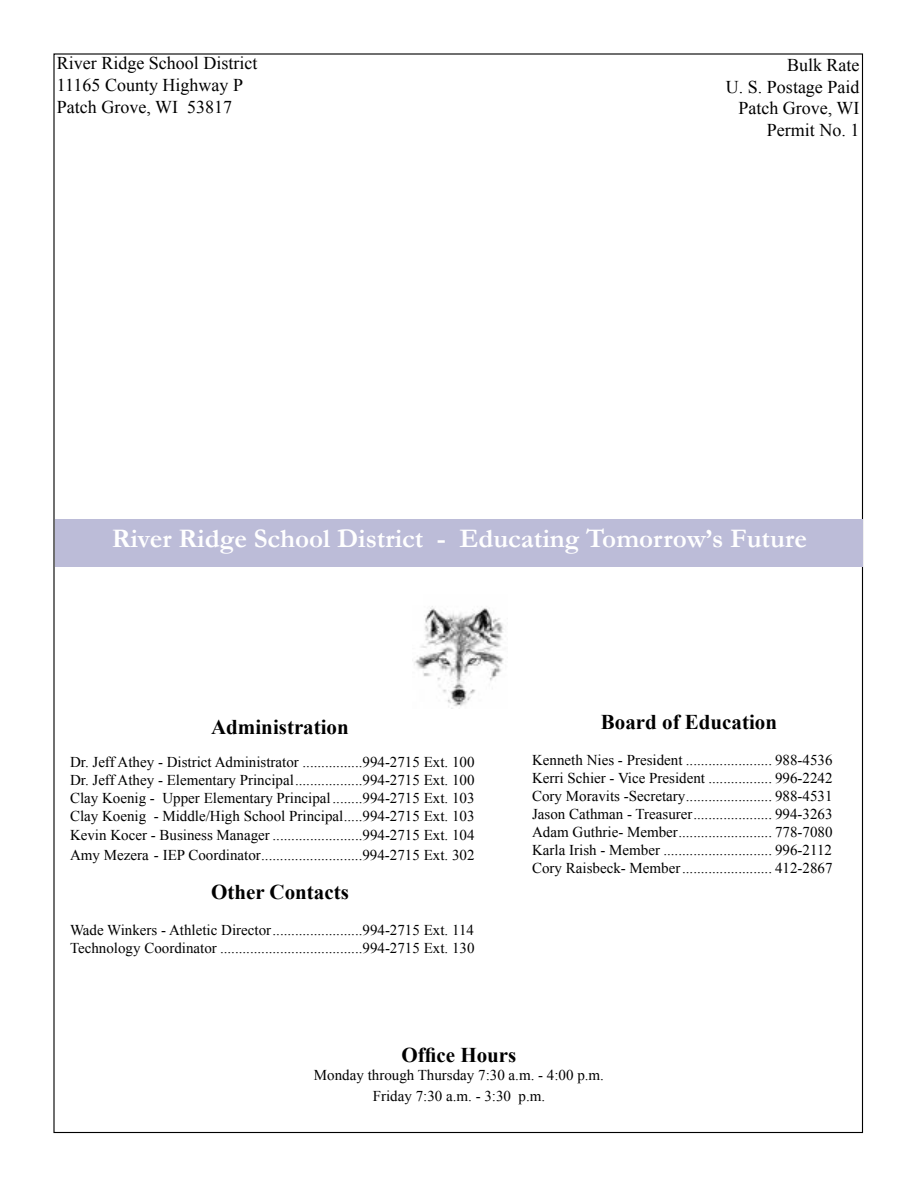
<style>
.page{position:relative;width:918px;height:1188px;background:#fff}
.page>*{position:absolute;margin:0;border:0;box-sizing:border-box;transform-origin:0 0}
.t1{font:700 27px "Garamond";color:#fff}
.t2{font:700 21px "Times New Roman";color:#000}
.t3{font:18px/21.6px "Times New Roman";color:#000;text-align:right}
.t4{font:15px/18px "Times New Roman";color:#000;text-align:justify}
</style>
<div class="page">
<img style="left:414px;top:606px;width:90px;height:103px">
<div style="left:55px;top:520px;width:807px;height:47px;background:#bcbcd8"></div>
<p class="t3" style="left:57px;top:52px;width:202px;text-align:left">River Ridge School District<br>11165 County Highway P<br>Patch Grove, WI 53817</p>
<p class="t3" style="left:726px;top:54px;width:135px">Bulk Rate<br>U. S. Postage Paid<br>Patch Grove, WI<br>Permit No. 1</p>
<h1 class="t1" style="left:112px;top:520px;width:697px">River Ridge School District - Educating Tomorrow’s Future</h1>
<h2 class="t2" style="left:211px;top:712px;width:139px">Administration</h2>
<p class="t4" style="left:70px;top:752px;width:406px">Dr. Jeff Athey - District Administrator ................994-2715 Ext. 100<br>Dr. Jeff Athey - Elementary Principal..................994-2715 Ext. 100<br>Clay Koenig - Upper Elementary Principal........994-2715 Ext. 103<br>Clay Koenig - Middle/High School Principal.....994-2715 Ext. 103</p>
<p class="t4" style="left:70px;top:825px;width:406px;line-height:19.5px">Kevin Kocer - Business Manager ........................994-2715 Ext. 104<br>Amy Mezera - IEP Coordinator...........................994-2715 Ext. 302</p>
<h2 class="t2" style="left:211px;top:877px;width:139px">Other Contacts</h2>
<p class="t4" style="left:70px;top:920px;width:406px">Wade Winkers - Athletic Director........................994-2715 Ext. 114<br>Technology Coordinator ......................................994-2715 Ext. 130</p>
<h2 class="t2" style="left:601px;top:708px;width:178px">Board of Education</h2>
<p class="t4" style="left:532px;top:751px;width:302px">Kenneth Nies - President ....................... 988-4536<br>Kerri Schier - Vice President ................. 996-2242<br>Cory Moravits -Secretary....................... 988-4531<br>Jason Cathman - Treasurer..................... 994-3263<br>Adam Guthrie- Member......................... 778-7080<br>Karla Irish - Member ............................. 996-2112<br>Cory Raisbeck- Member........................ 412-2867</p>
<h2 class="t2" style="left:402px;top:1040px;width:116px">Office Hours</h2>
<p class="t4" style="left:314px;top:1064px;width:292px;line-height:21.6px;text-align:center">Monday through Thursday 7:30 a.m. - 4:00 p.m.<br>Friday 7:30 a.m. - 3:30 p.m.</p>
</div>
